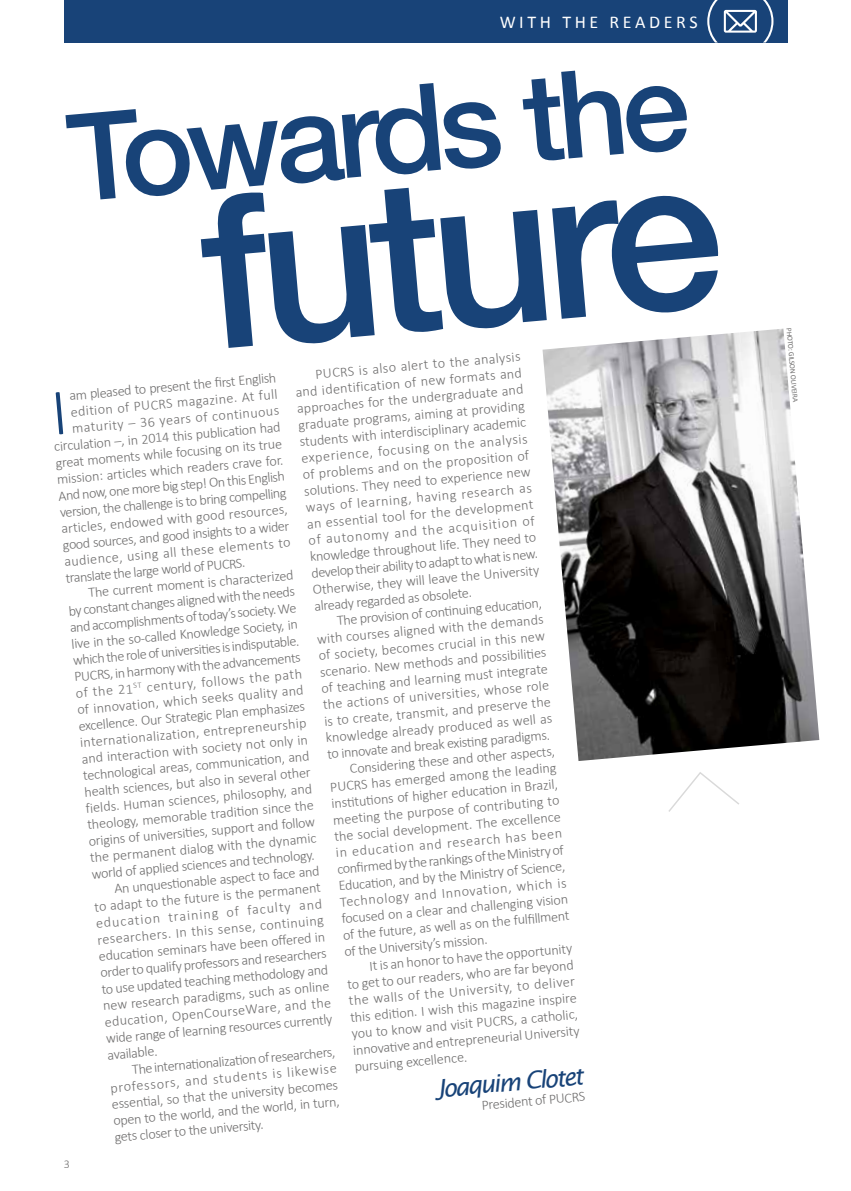
<style>
.page{position:relative;width:851px;height:1191px;background:#fff}
.page>*{position:absolute;margin:0;border:0;box-sizing:border-box;transform-origin:0 0}
.t1{font:500 213.9px "Helvetica Neue";color:#184378}
.t2{font:500 121.65px "Helvetica Neue";color:#184378}
.t3{font:italic 24px "Lucida Sans";color:#184378}
.t4{font:18px "Calibri";letter-spacing:.2em;color:#fff}
.t5{font:300 14.25px/16.5px "Calibri";color:#706f6f;text-align:justify}
.t6{font:300 12px "Calibri";color:#706f6f}
.t7{font:7.5px "Calibri";color:#706f6f}
</style>
<div class="page">
<img style="left:542px;top:328px;width:277px;height:433px">
<svg style="left:668px;top:772px;width:71px;height:40px"></svg>
<div style="left:64px;top:0;width:723px;height:43px;background:#184378"></div>
<img style="left:707px;top:0;width:66px;height:43px">
<img style="left:723px;top:10px;width:33px;height:23px">
<p class="t4" style="left:499px;top:11px;width:199px">WITH THE READERS</p>
<h2 class="t2" style="left:62px;top:86px;width:624px;rotate:-5deg">Towards the</h2>
<h1 class="t1" style="left:191px;top:147px;width:523px;rotate:-5deg">future</h1>
<p class="t5" style="left:293px;top:367px;width:229px;text-indent:21px;rotate:-5deg">PUCRS is also alert to the analysis and identification of new formats and approaches for the undergraduate and graduate programs, aiming at providing students with interdisciplinary academic experience, focusing on the analysis of problems and on the proposition of solutions. They need to experience new ways of learning, having research as an essential tool for the development of autonomy and the acquisition of knowledge throughout life. They need to develop their ability to adapt to what is new.<br>Otherwise, they will leave the University already regarded as obsolete.</p>
<p class="t5" style="left:69px;top:387px;width:209px;rotate:-5deg">am pleased to present the fi rst English</p>
<p class="t5" style="left:70px;top:403px;width:209px;rotate:-5deg">edition of PUCRS magazine. At full</p>
<p class="t5" style="left:71px;top:420px;width:209px;rotate:-5deg">maturity – 36 years of continuous</p>
<p class="t5" style="left:53px;top:438px;width:229px;rotate:-5deg">circulation –, in 2014 this publication had</p>
<p class="t5" style="left:55px;top:454px;width:228px;rotate:-5deg">great moments while focusing on its true</p>
<p class="t5" style="left:56px;top:471px;width:228px;rotate:-5deg">mission: articles which readers crave for.</p>
<p class="t5" style="left:58px;top:487px;width:229px;rotate:-5deg">And now, one more big step! On this English</p>
<p class="t5" style="left:59px;top:504px;width:229px;rotate:-5deg">version, the challenge is to bring compelling</p>
<p class="t5" style="left:61px;top:520px;width:228px;rotate:-5deg">articles, endowed with good resources,</p>
<p class="t5" style="left:62px;top:537px;width:229px;rotate:-5deg">good sources, and good insights to a wider</p>
<p class="t5" style="left:64px;top:553px;width:228px;rotate:-5deg">audience, using all these elements to</p>
<p class="t5" style="left:65px;top:570px;width:181px;rotate:-5deg">translate the large world of PUCRS.</p>
<p class="t5" style="left:88px;top:584px;width:207px;rotate:-5deg">The current moment is characterized</p>
<p class="t5" style="left:68px;top:602px;width:228px;rotate:-5deg">by constant changes aligned with the needs</p>
<p class="t5" style="left:336px;top:612px;width:207px;rotate:-5deg">The provision of conti nuing educati on,</p>
<p class="t5" style="left:69px;top:619px;width:228px;rotate:-5deg">and accomplishments of today’s society. We</p>
<p class="t5" style="left:316px;top:630px;width:229px;rotate:-5deg">with courses aligned with the demands</p>
<p class="t5" style="left:71px;top:635px;width:229px;rotate:-5deg">live in the so-called Knowledge Society, in</p>
<p class="t5" style="left:318px;top:647px;width:229px;rotate:-5deg">of society, becomes crucial in this new</p>
<p class="t5" style="left:72px;top:652px;width:229px;rotate:-5deg">which the role of universiti es is indisputable.</p>
<p class="t5" style="left:319px;top:663px;width:229px;rotate:-5deg">scenario. New methods and possibiliti es</p>
<p class="t5" style="left:74px;top:668px;width:229px;rotate:-5deg">PUCRS, in harmony with the advancements</p>
<p class="t5" style="left:321px;top:680px;width:229px;rotate:-5deg">of teaching and learning must integrate</p>
<p class="t5" style="left:75px;top:685px;width:229px;rotate:-5deg">of the 21<sup>ST</sup> century, follows the path</p>
<p class="t5" style="left:322px;top:696px;width:228px;rotate:-5deg">the actions of universities, whose role</p>
<p class="t5" style="left:76px;top:701px;width:229px;rotate:-5deg">of innovation, which seeks quality and</p>
<p class="t5" style="left:323px;top:713px;width:229px;rotate:-5deg">is to create, transmit, and preserve the</p>
<p class="t5" style="left:78px;top:717px;width:229px;rotate:-5deg">excellence. Our Strategic Plan emphasizes</p>
<p class="t5" style="left:325px;top:729px;width:229px;rotate:-5deg">knowledge already produced as well as</p>
<p class="t5" style="left:79px;top:734px;width:229px;rotate:-5deg">internationalization, entrepreneurship</p>
<p class="t5" style="left:326px;top:745px;width:225px;rotate:-5deg">to innovate and break existi ng paradigms.</p>
<p class="t5" style="left:81px;top:750px;width:229px;rotate:-5deg">and interaction with society not only in</p>
<p class="t5" style="left:349px;top:760px;width:207px;rotate:-5deg">Considering these and other aspects,</p>
<p class="t5" style="left:82px;top:767px;width:229px;rotate:-5deg">technological areas, communicati on, and</p>
<p class="t5" style="left:329px;top:778px;width:229px;rotate:-5deg">PUCRS has emerged among the leading</p>
<p class="t5" style="left:84px;top:783px;width:228px;rotate:-5deg">health sciences, but also in several other</p>
<p class="t5" style="left:331px;top:795px;width:229px;rotate:-5deg">insti tuti ons of higher educati on in Brazil,</p>
<p class="t5" style="left:85px;top:800px;width:228px;rotate:-5deg">fields. Human sciences, philosophy, and</p>
<p class="t5" style="left:332px;top:811px;width:229px;rotate:-5deg">meeting the purpose of contributing to</p>
<p class="t5" style="left:87px;top:816px;width:228px;rotate:-5deg">theology, memorable traditi on since the</p>
<p class="t5" style="left:333px;top:828px;width:228px;rotate:-5deg">the social development. The excellence</p>
<p class="t5" style="left:88px;top:833px;width:229px;rotate:-5deg">origins of universiti es, support and follow</p>
<p class="t5" style="left:335px;top:844px;width:229px;rotate:-5deg">in education and research has been</p>
<p class="t5" style="left:89px;top:849px;width:228px;rotate:-5deg">the permanent dialog with the dynamic</p>
<p class="t5" style="left:336px;top:861px;width:229px;rotate:-5deg">confi rmed by the rankings of the Ministry of</p>
<p class="t5" style="left:91px;top:865px;width:225px;rotate:-5deg">world of applied sciences and technology.</p>
<p class="t5" style="left:338px;top:877px;width:229px;rotate:-5deg">Educati on, and by the Ministry of Science,</p>
<p class="t5" style="left:113px;top:880px;width:207px;rotate:-5deg">An unquesti onable aspect to face and</p>
<p class="t5" style="left:339px;top:893px;width:229px;rotate:-5deg">Technology and Innovation, which is</p>
<p class="t5" style="left:94px;top:898px;width:229px;rotate:-5deg">to adapt to the future is the permanent</p>
<p class="t5" style="left:341px;top:910px;width:229px;rotate:-5deg">focused on a clear and challenging vision</p>
<p class="t5" style="left:95px;top:915px;width:228px;rotate:-5deg">education training of faculty and</p>
<p class="t5" style="left:342px;top:926px;width:229px;rotate:-5deg">of the future, as well as on the fulfi llment</p>
<p class="t5" style="left:344px;top:943px;width:145px;rotate:-5deg">of the University’s mission.</p>
<p class="t5" style="left:97px;top:931px;width:228px;rotate:-5deg">researchers. In this sense, continuing</p>
<p class="t5" style="left:98px;top:948px;width:228px;rotate:-5deg">educati on seminars have been off ered in</p>
<p class="t5" style="left:369px;top:957px;width:205px;rotate:-5deg">It is an honor to have the opportunity</p>
<p class="t5" style="left:100px;top:964px;width:228px;rotate:-5deg">order to qualify professors and researchers</p>
<p class="t5" style="left:346px;top:976px;width:228px;rotate:-5deg">to get to our readers, who are far beyond</p>
<p class="t5" style="left:101px;top:980px;width:228px;rotate:-5deg">to use updated teaching methodology and</p>
<p class="t5" style="left:348px;top:992px;width:228px;rotate:-5deg">the walls of the University, to deliver</p>
<p class="t5" style="left:102px;top:997px;width:228px;rotate:-5deg">new research paradigms, such as online</p>
<p class="t5" style="left:349px;top:1008px;width:229px;rotate:-5deg">this editi on. I wish this magazine inspire</p>
<p class="t5" style="left:104px;top:1013px;width:229px;rotate:-5deg">education, OpenCourseWare, and the</p>
<p class="t5" style="left:351px;top:1025px;width:228px;rotate:-5deg">you to know and visit PUCRS, a catholic,</p>
<p class="t5" style="left:105px;top:1030px;width:229px;rotate:-5deg">wide range of learning resources currently</p>
<p class="t5" style="left:107px;top:1046px;width:52px;rotate:-5deg">available.</p>
<p class="t5" style="left:352px;top:1041px;width:229px;rotate:-5deg">innovati ve and entrepreneurial University</p>
<p class="t5" style="left:354px;top:1058px;width:115px;rotate:-5deg">pursuing excellence.</p>
<p class="t5" style="left:131px;top:1061px;width:205px;rotate:-5deg">The internati onalizati on of researchers,</p>
<p class="t5" style="left:110px;top:1079px;width:229px;rotate:-5deg">professors, and students is likewise</p>
<h3 class="t3" style="left:433px;top:1075px;width:150px;rotate:-5deg">Joaquim Clotet</h3>
<p class="t5" style="left:111px;top:1096px;width:228px;rotate:-5deg">essenti al, so that the university becomes</p>
<p class="t5" style="left:481px;top:1096px;width:105px;rotate:-5deg">President of PUCRS</p>
<p class="t5" style="left:112px;top:1112px;width:229px;rotate:-5deg">open to the world, and the world, in turn,</p>
<p class="t5" style="left:114px;top:1128px;width:151px;rotate:-5deg">gets closer to the university.</p>
<p class="t6" style="left:64px;top:1156px;width:8px">3</p>
<p class="t7" style="left:793px;top:327px;width:76px;rotate:85deg">PHOTO: GILSON OLIVEIRA</p>
</div>
